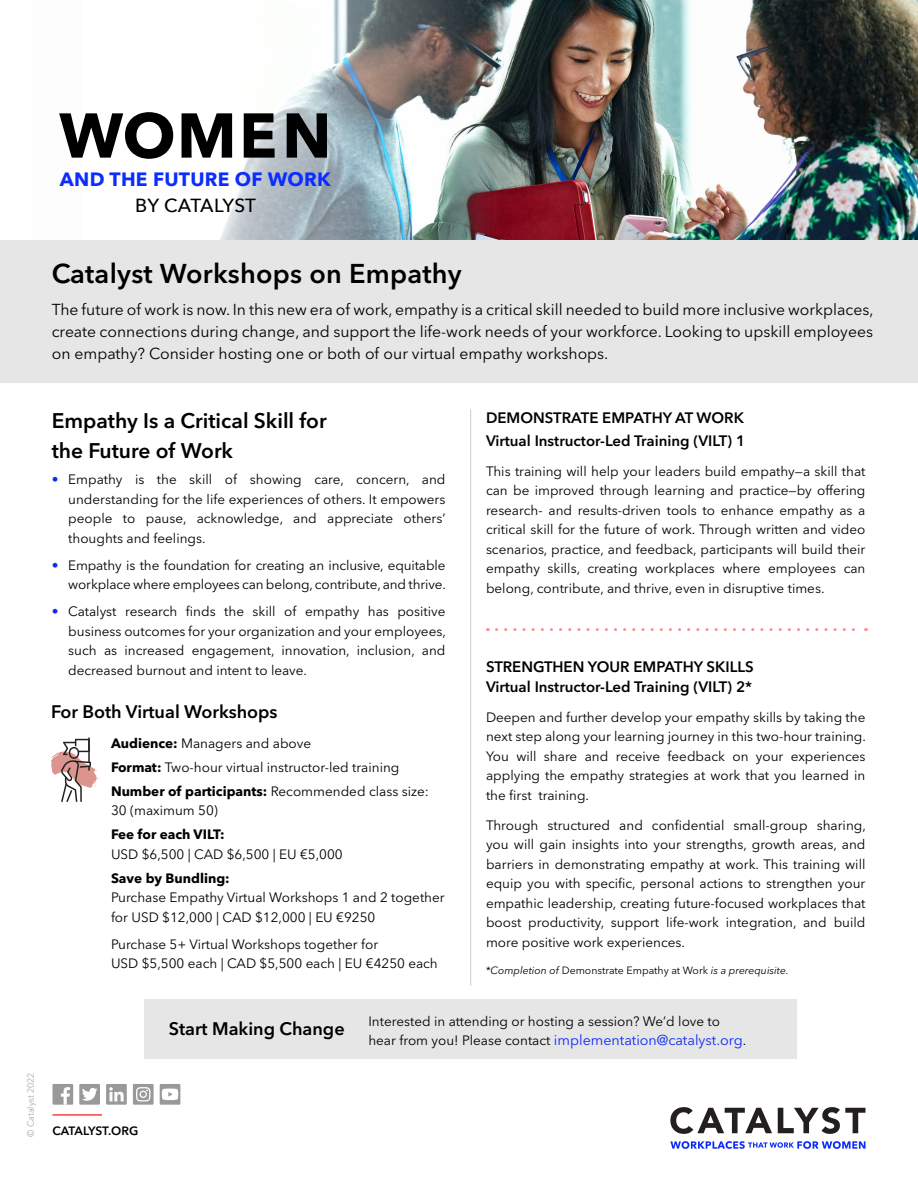
<style>
.page{position:relative;width:918px;height:1188px;background:#fff}
.page>*{position:absolute;margin:0;border:0;box-sizing:border-box;transform-origin:0 0}
.t1{font:700 62.55px "Avenir Next";letter-spacing:.03em;color:#000}
.t2{font:600 27px "Avenir Next LT Pro";letter-spacing:.01em;color:#000}
.t3{font:600 21px/30px "Avenir Next LT Pro";color:#000}
.t4{font:700 19.2px "Avenir Next";letter-spacing:.015em;color:#0d2dff}
.t5{font:500 18.9px "Avenir Next";color:#000}
.t6{font:600 18px "Avenir Next LT Pro";color:#000}
.t7{font:15.75px/21.9px "Avenir Next LT Pro";color:#000;text-align:justify}
.t8{font:600 15px/22.5px "Avenir Next LT Pro";color:#000}
.t9{font:14.25px "Avenir Next LT Pro";color:#0c2afa}
.t10{font:13.5px/19.5px "Avenir Next LT Pro";color:#000;text-align:justify}
.t11{font:700 13.5px "Avenir Next LT Pro";color:#000}
.t12{font:600 12px "Avenir Next LT Pro";letter-spacing:-.01em;color:#000}
.t13{font:italic 10.5px "Avenir Next LT Pro";color:#000}
.t14{font:300 9px "Avenir Next LT Pro";color:#999}
.s1{color:#0c2afa}
.s2{font-weight:700}
.s3{font-style:normal}
.s4{font-size:13.5px;color:#000}
</style>
<div class="page">
<hr style="left:52px;top:1114px;width:50px;height:2px;background:#f93e42">
<div style="left:144px;top:999px;width:652px;height:60px;background:#e6e6e6"></div>
<div style="left:53px;top:1084px;width:20px;height:21px;background:#999"></div>
<svg style="left:61px;top:1087px;width:9px;height:18px"></svg>
<div style="left:79px;top:1084px;width:21px;height:21px;background:#999"></div>
<svg style="left:82px;top:1088px;width:16px;height:13px"></svg>
<div style="left:106px;top:1084px;width:21px;height:21px;background:#999"></div>
<svg style="left:109px;top:1087px;width:15px;height:15px"></svg>
<div style="left:133px;top:1084px;width:21px;height:21px;background:#999"></div>
<svg style="left:136px;top:1087px;width:15px;height:15px"></svg>
<div style="left:160px;top:1084px;width:20px;height:21px;background:#999"></div>
<svg style="left:162px;top:1089px;width:16px;height:11px"></svg>
<img style="left:518px;top:0;width:400px;height:240px">
<img style="left:309px;top:0;width:209px;height:240px">
<div style="left:0;top:240px;width:918px;height:142px;background:#e6e6e6"></div>
<div style="left:30px;top:82px;width:329px;height:160px;background:#fff;opacity:.47"></div>
<hr style="left:470px;top:410px;width:1px;height:576px;background:#ccc">
<hr style="left:88px;top:737px;width:2px;height:26px;background:#241f21">
<svg style="left:51px;top:739px;width:49px;height:63px"></svg>
<svg style="left:496px;top:628px;width:371px;height:3px"></svg>
<svg style="left:670px;top:1107px;width:102px;height:27px"></svg>
<svg style="left:778px;top:1107px;width:87px;height:27px"></svg>
<svg style="left:670px;top:1141px;width:196px;height:8px"></svg>
<h1 class="t1" style="left:59px;top:82px;width:274px">WOMEN</h1>
<h3 class="t4" style="left:60px;top:163px;width:273px">AND THE FUTURE OF WORK</h3>
<h3 class="t5" style="left:135px;top:189px;width:122px">BY CATALYST</h3>
<h2 class="t2" style="left:52px;top:257px;width:412px">Catalyst Workshops on Empathy</h2>
<p class="t7" style="left:52px;top:299px;width:823px">The future of work is now. In this new era of work, empathy is a critical skill needed to build more inclusive workplaces, create connections during change, and support the life-work needs of your workforce. Looking to upskill employees on empathy? Consider hosting one or both of our virtual empathy workshops.</p>
<p class="t14" style="left:25px;top:1137px;width:66px;rotate:-90deg">© Catalyst 2022</p>
<h3 class="t3" style="left:52px;top:406px;width:277px">Empathy Is a Critical Skill for the Future of Work</h3>
<p class="t10" style="left:68px;top:470px;width:379px;text-indent:-16px"><span class="s1">•</span> Empathy is the skill of showing care, concern, and understanding for the life experiences of others. It empowers people to pause, acknowledge, and appreciate others’ thoughts and feelings.</p>
<p class="t10" style="left:52px;top:555px;width:396px;text-align:right"><span class="s1">•</span> Empathy is the foundation for creating an inclusive, equitable workplace where employees can belong, contribute, and thrive.</p>
<p class="t10" style="left:68px;top:602px;width:379px;text-indent:-16px"><span class="s1">•</span> Catalyst research finds the skill of empathy has positive business outcomes for your organization and your employees, such as increased engagement, innovation, inclusion, and decreased burnout and intent to leave.</p>
<h3 class="t6" style="left:51px;top:701px;width:228px">For Both Virtual Workshops</h3>
<p class="t10" style="left:111px;top:731px;width:319px;line-height:24px;text-align:left"><span class="s2">Audience:</span> Managers and above<br><span class="s2">Format:</span> Two-hour virtual instructor-led training<br><span class="s2">Number of participants:</span> Recommended class size:</p>
<p class="t10" style="left:111px;top:801px;width:108px">30 (maximum 50)</p>
<p class="t11" style="left:111px;top:826px;width:115px">Fee for each VILT:</p>
<p class="t10" style="left:111px;top:844px;width:233px">USD $6,500 | CAD $6,500 | EU €5,000</p>
<p class="t11" style="left:111px;top:870px;width:120px">Save by Bundling:</p>
<p class="t10" style="left:111px;top:888px;width:335px">Purchase Empathy Virtual Workshops 1 and 2 together for USD $12,000 | CAD $12,000 | EU €9250</p>
<p class="t10" style="left:111px;top:934px;width:328px">Purchase 5+ Virtual Workshops together for<br>USD $5,500 each | CAD $5,500 each | EU €4250 each</p>
<p class="t8" style="left:486px;top:407px;width:261px">DEMONSTRATE EMPATHY AT WORK<br>Virtual Instructor-Led Training (VILT) 1</p>
<p class="t10" style="left:486px;top:462px;width:381px">This training will help your leaders build empathy—a skill that can be improved through learning and practice—by offering research- and results-driven tools to enhance empathy as a critical skill for the future of work. Through written and video scenarios, practice, and feedback, participants will build their empathy skills, creating workplaces where employees can belong, contribute, and thrive, even in disruptive times.</p>
<p class="t8" style="left:486px;top:657px;width:269px;line-height:19.5px">STRENGTHEN YOUR EMPATHY SKILLS<br>Virtual Instructor-Led Training (VILT) 2*</p>
<p class="t10" style="left:486px;top:707px;width:381px">Deepen and further develop your empathy skills by taking the next step along your learning journey in this two-hour training.<br>You will share and receive feedback on your experiences applying the empathy strategies at work that you learned in the first training.</p>
<p class="t10" style="left:486px;top:815px;width:381px">Through structured and confidential small-group sharing, you will gain insights into your strengths, growth areas, and barriers in demonstrating empathy at work. This training will equip you with specific, personal actions to strengthen your empathic leadership, creating future-focused workplaces that boost productivity, support life-work integration, and build more positive work experiences.</p>
<p class="t13" style="left:486px;top:964px;width:304px"><span class="s3">*</span>Completion of <span class="s3">Demonstrate Empathy at Work</span> is a prerequisite.</p>
<p class="t12" style="left:52px;top:1124px;width:87px">CATALYST.ORG</p>
<h3 class="t6" style="left:169px;top:1018px;width:177px">Start Making Change</h3>
<p class="t10" style="left:368px;top:1011px;width:353px">Interested in attending or hosting a session? We’d love to</p>
<p class="t9" style="left:368px;top:1032px;width:379px"><span class="s4">hear from you! Please contact</span> implementation@catalyst.org<span class="s4">.</span></p>
</div>
